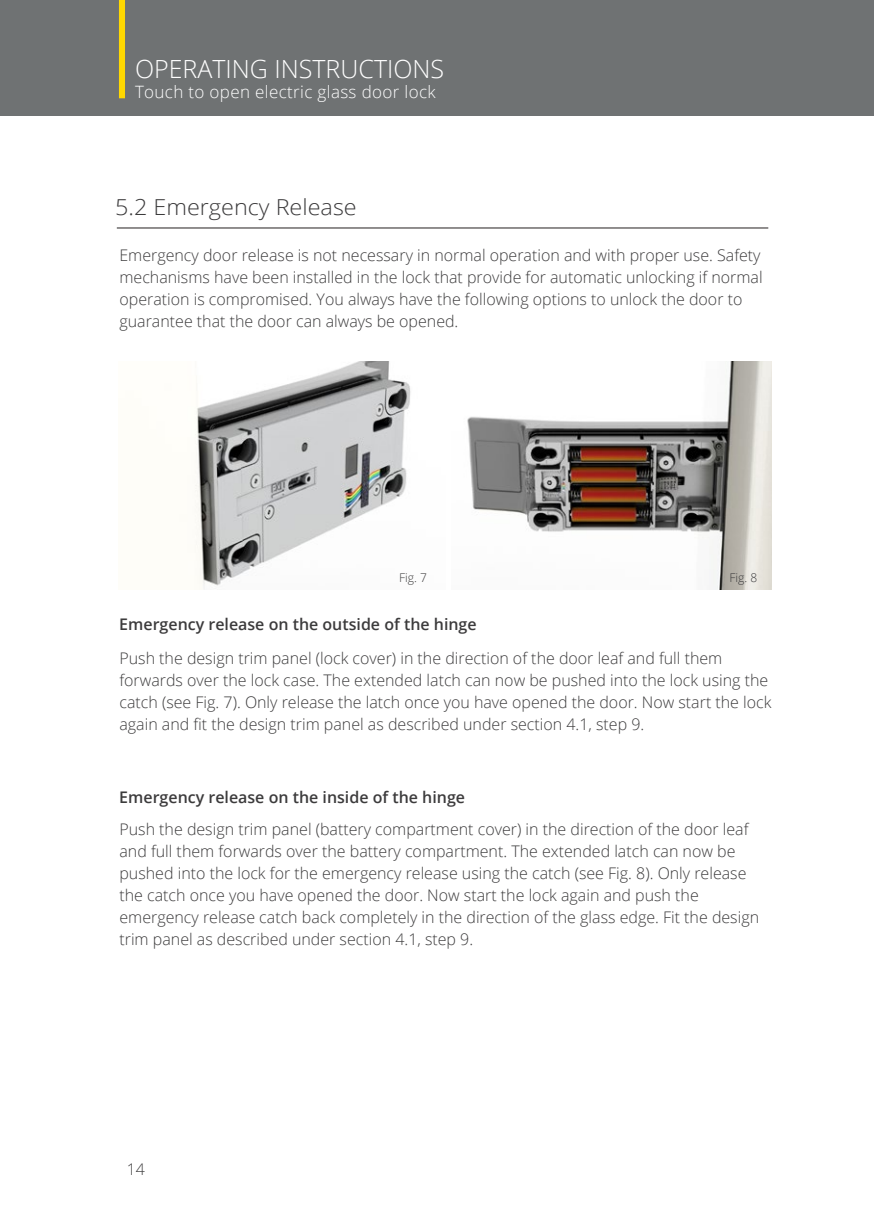
<style>
.page{position:relative;width:874px;height:1225px;background:#fff}
.page>*{position:absolute;margin:0;border:0;box-sizing:border-box;transform-origin:0 0}
.t1{font:300 25px "Open Sans";color:#fff}
.t2{font:300 22px "Open Sans";color:#3c3b3c;scale:1.06 1}
.t3{font:300 17px "Open Sans";letter-spacing:.02em;color:#fff}
.t4{font:300 16px/22px "Open Sans";color:#3c3b3c}
.t5{font:600 16px "Open Sans";color:#3c3b3c}
.t6{font:300 12px "Open Sans";color:#3c3b3c}
</style>
<div class="page">
<img style="left:467px;top:361px;width:304px;height:228px">
<img style="left:195px;top:361px;width:216px;height:228px">
<div style="left:0;top:0;width:873px;height:115px;background:#6f7273"></div>
<div style="left:119px;top:0;width:6px;height:98px;background:#ffd801"></div>
<hr style="left:117px;top:228px;width:650px;height:1px;background:#231f20">
<h1 class="t1" style="left:135px;top:52px;width:310px">OPERATING INSTRUCTIONS</h1>
<p class="t3" style="left:135px;top:80px;width:302px">Touch to open electric glass door lock</p>
<h2 class="t2" style="left:115px;top:191px;width:229px">5.2 Emergency Release</h2>
<p class="t4" style="left:119px;top:244px;width:644px">Emergency door release is not necessary in normal operation and with proper use. Safety mechanisms have been installed in the lock that provide for automatic unlocking if normal operation is compromised. You always have the following options to unlock the door to guarantee that the door can always be opened.</p>
<p class="t6" style="left:399px;top:569px;width:29px">Fig. 7</p>
<p class="t6" style="left:729px;top:569px;width:29px">Fig. 8</p>
<p class="t5" style="left:119px;top:613px;width:359px">Emergency release on the outside of the hinge</p>
<p class="t4" style="left:119px;top:646px;width:653px">Push the design trim panel (lock cover) in the direction of the door leaf and full them forwards over the lock case. The extended latch can now be pushed into the lock using the catch (see Fig. 7). Only release the latch once you have opened the door. Now start the lock again and fit the design trim panel as described under section 4.1, step 9.</p>
<p class="t5" style="left:119px;top:786px;width:347px">Emergency release on the inside of the hinge</p>
<p class="t4" style="left:119px;top:817px;width:641px">Push the design trim panel (battery compartment cover) in the direction of the door leaf and full them forwards over the battery compartment. The extended latch can now be pushed into the lock for the emergency release using the catch (see Fig. 8). Only release the catch once you have opened the door. Now start the lock again and push the emergency release catch back completely in the direction of the glass edge. Fit the design trim panel as described under section 4.1, step 9.</p>
<p class="t4" style="left:127px;top:1158px;width:20px">14</p>
</div>
